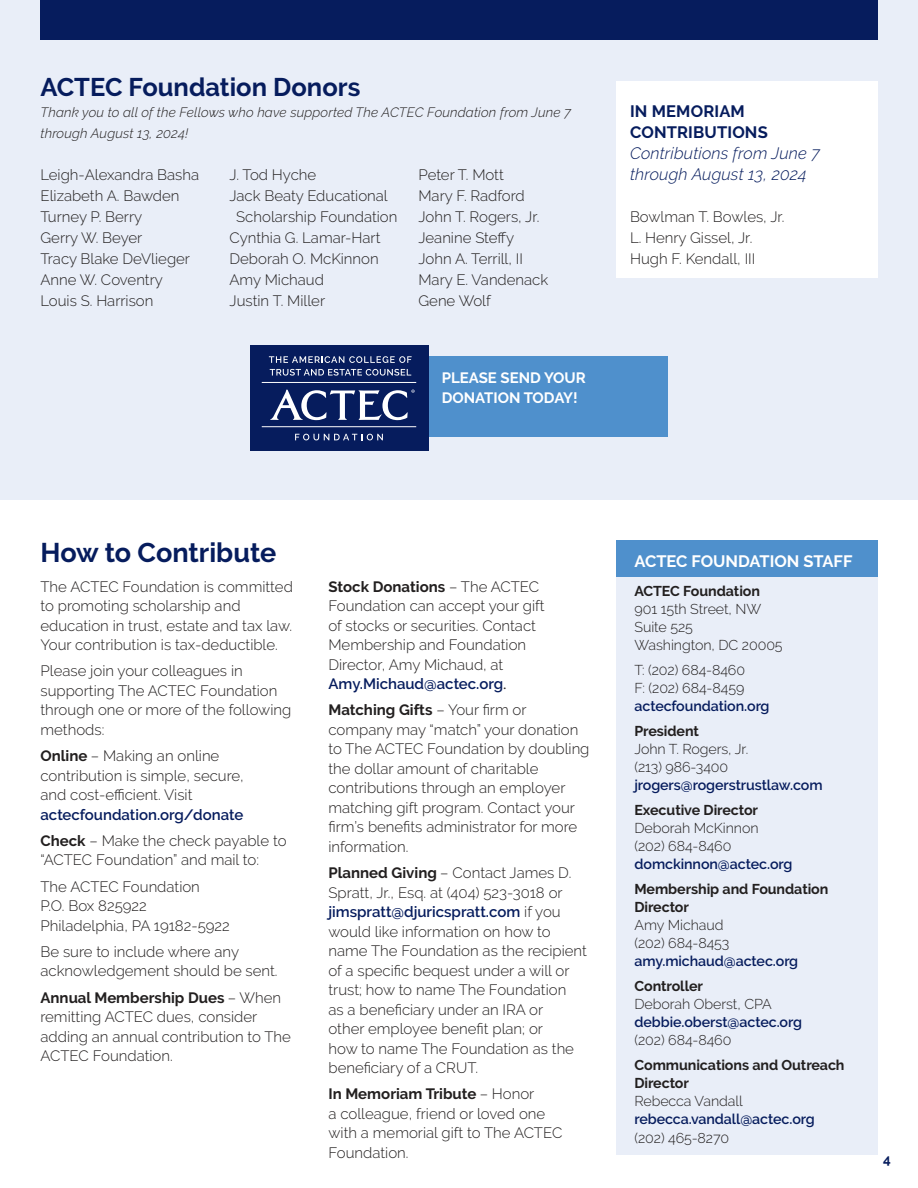
<style>
.page{position:relative;width:918px;height:1188px;background:#fff}
.page>*{position:absolute;margin:0;border:0;box-sizing:border-box;transform-origin:0 0}
.t1{font:700 27px "Raleway";color:#061c5d}
.t2{font:700 25.5px "Raleway";color:#061c5d}
.t3{font:italic 300 16.5px/21px "Raleway";letter-spacing:.01em;color:#061c5d}
.t4{font:700 16.5px/21px "Raleway";letter-spacing:.01em;color:#061c5d}
.t5{font:700 16.5px "Raleway";color:#fff}
.t6{font:300 15px/19.5px "Raleway";color:#221f1f}
.t7{font:600 15px/26.2px "Raleway";color:#061c5d}
.t8{font:700 15px/19.5px "Raleway";color:#fff}
.t9{font:300 14.25px/18px "Raleway";letter-spacing:-.005em;color:#221f1f}
.t10{font:600 14.25px "Raleway";letter-spacing:-.005em;color:#061c5d}
.t11{font:700 14.25px/18px "Raleway";letter-spacing:-.005em;color:#221f1f}
.t12{font:italic 300 13.5px/21px "Raleway";letter-spacing:.01em;color:#221f1f}
.t13{font:700 13.5px "Raleway";color:#061c5d}
.s1{font-weight:700}
.s2{font-weight:700;color:#221f1f}
.s3{font-weight:300;color:#221f1f}
.s4{font-weight:600;color:#061c5d}
.s5{font-family:"Minion Pro";font-weight:400}
</style>
<div class="page">
<div style="left:0;top:0;width:918px;height:499px;background:#e9eef8"></div>
<div style="left:41px;top:0;width:837px;height:40px;background:#061c5d"></div>
<div style="left:617px;top:540px;width:261px;height:614px;background:#e9eef8"></div>
<div style="left:617px;top:540px;width:261px;height:37px;background:#4f90cc"></div>
<div style="left:305px;top:356px;width:363px;height:81px;background:#4f90cc"></div>
<div style="left:250px;top:346px;width:178px;height:105px;background:#061c5d"></div>
<svg style="left:269px;top:356px;width:143px;height:7px"></svg>
<svg style="left:270px;top:369px;width:141px;height:7px"></svg>
<hr style="left:262px;top:426px;width:154px;height:1px;background:#fff">
<hr style="left:262px;top:382px;width:154px;height:1px;background:#fff">
<svg style="left:295px;top:434px;width:88px;height:6px"></svg>
<svg style="left:270px;top:390px;width:145px;height:30px"></svg>
<div style="left:617px;top:81px;width:261px;height:196px;background:#fff"></div>
<h2 class="t2" style="left:40px;top:77px;width:321px">ACTEC Foundation Donors</h2>
<p class="t12" style="left:40px;top:103px;width:532px">Thank you to all of the Fellows who have supported The ACTEC Foundation from June 7 through August 13, 2024!</p>
<p class="t6" style="left:40px;top:164px;width:160px;line-height:21px">Leigh-Alexandra Basha<br>Elizabeth A. Bawden<br>Turney P. Berry<br>Gerry W. Beyer<br>Tracy Blake DeVlieger<br>Anne W. Coventry<br>Louis S. Harrison</p>
<p class="t6" style="left:230px;top:165px;width:88px">J. Tod Hyche</p>
<p class="t6" style="left:418px;top:164px;width:131px;line-height:21px">Peter T. Mott<br>Mary F. Radford<br>John T. Rogers, Jr.<br>Jeanine Steffy<br>John A. Terrill, II<br>Mary E. Vandenack<br>Gene Wolf</p>
<p class="t6" style="left:230px;top:186px;width:160px">Jack Beaty Educational</p>
<p class="t6" style="left:236px;top:207px;width:163px">Scholarship Foundation</p>
<p class="t6" style="left:230px;top:228px;width:153px">Cynthia G. Lamar-Hart</p>
<p class="t6" style="left:230px;top:249px;width:151px">Deborah O. McKinnon</p>
<p class="t6" style="left:230px;top:270px;width:96px">Amy Michaud</p>
<p class="t6" style="left:230px;top:291px;width:97px">Justin T. Miller</p>
<p class="t8" style="left:442px;top:369px;width:146px">PLEASE SEND YOUR<br>DONATION TODAY!</p>
<p class="t4" style="left:630px;top:102px;width:139px">IN MEMORIAM<br>CONTRIBUTIONS</p>
<p class="t3" style="left:630px;top:144px;width:191px">Contributions from June 7 through August 13, 2024</p>
<p class="t6" style="left:630px;top:206px;width:156px;line-height:21px">Bowlman T. Bowles, Jr.<br>L. Henry Gissel, Jr.<br>Hugh F. Kendall, III</p>
<h1 class="t1" style="left:40px;top:542px;width:237px">How to Contribute</h1>
<p class="t6" style="left:40px;top:577px;width:254px">The ACTEC Foundation is committed to promoting scholarship and education in trust, estate and tax law.<br>Your contribution is tax-deductible.</p>
<p class="t6" style="left:40px;top:661px;width:252px">Please join your colleagues in supporting The ACTEC Foundation through one or more of the following methods:</p>
<p class="t6" style="left:40px;top:746px;width:205px"><span class="s1">Online</span> – Making an online contribution is simple, secure, and cost-efÏcient. Visit</p>
<p class="t7" style="left:40px;top:803px;width:248px">actecfoundation.org/donate<br><span class="s2">Check</span> <span class="s3">– Make the check payable to</span></p>
<p class="t6" style="left:40px;top:847px;width:220px;line-height:26.2px">“ACTEC Foundation” and mail to:<br>The ACTEC Foundation</p>
<p class="t6" style="left:40px;top:896px;width:191px">P.O. Box 825922<br>Philadelphia, PA 19182-5922</p>
<p class="t6" style="left:40px;top:942px;width:239px">Be sure to include where any acknowledgement should be sent.</p>
<p class="t6" style="left:40px;top:988px;width:252px"><span class="s1">Annual Membership Dues</span> – When remitting ACTEC dues, consider adding an annual contribution to The<br>ACTEC Foundation.</p>
<p class="t6" style="left:328px;top:577px;width:218px"><span class="s1">Stock Donations</span> – The ACTEC<br>Foundation can accept your gift of stocks or securities. Contact<br>Membership and Foundation<br>Director, Amy Michaud, at<br><span class="s4">Amy.Michaud@actec.org</span><span class="s5">.</span></p>
<p class="t6" style="left:329px;top:700px;width:263px"><span class="s1">Matching Gifts</span> – Your firm or company may “match” your donation to The ACTEC Foundation by doubling the dollar amount of charitable contributions through an employer matching gift program. Contact your firm’s benefits administrator for more information.</p>
<p class="t6" style="left:328px;top:863px;width:260px"><span class="s1">Planned Giving</span> – Contact James D.<br>Spratt, Jr., Esq. at (404) 523-3018 or <span class="s4">jimspratt@djuricspratt.com</span> if you would like information on how to name The Foundation as the recipient of a specific bequest under a will or trust; how to name The Foundation<br>as a beneficiary under an IRA or<br>other employee benefit plan; or<br>how to name The Foundation as the beneficiary of a CRUT.</p>
<p class="t6" style="left:328px;top:1084px;width:235px"><span class="s1">In Memoriam Tribute</span> – Honor<br>a colleague, friend or loved one with a memorial gift to The ACTEC<br>Foundation.</p>
<p class="t5" style="left:634px;top:554px;width:220px">ACTEC FOUNDATION STAFF</p>
<p class="t11" style="left:634px;top:583px;width:127px">ACTEC Foundation</p>
<p class="t9" style="left:634px;top:600px;width:150px">901 15th Street, NW<br>Suite 525<br>Washington, DC 20005</p>
<p class="t9" style="left:634px;top:661px;width:112px">T: (202) 684-8460<br>F: (202) 684-8459</p>
<p class="t10" style="left:634px;top:701px;width:137px">actecfoundation.org</p>
<p class="t11" style="left:634px;top:723px;width:66px">President</p>
<p class="t9" style="left:634px;top:740px;width:115px">John T. Rogers, Jr. (213) 986-3400</p>
<p class="t10" style="left:634px;top:780px;width:190px">jrogers@rogerstrustlaw.com</p>
<p class="t11" style="left:634px;top:802px;width:125px">Executive Director</p>
<p class="t9" style="left:634px;top:819px;width:126px">Deborah McKinnon (202) 684-8460</p>
<p class="t10" style="left:634px;top:859px;width:159px">domckinnon@actec.org</p>
<p class="t11" style="left:634px;top:881px;width:195px">Membership and Foundation<br>Director</p>
<p class="t9" style="left:634px;top:916px;width:96px">Amy Michaud (202) 684-8453</p>
<p class="t10" style="left:634px;top:956px;width:165px">amy.michaud@actec.org</p>
<p class="t11" style="left:634px;top:978px;width:70px">Controller</p>
<p class="t9" style="left:634px;top:995px;width:139px">Deborah Oberst, CPA</p>
<p class="t10" style="left:634px;top:1017px;width:169px">debbie.oberst@actec.org</p>
<p class="t9" style="left:634px;top:1031px;width:98px">(202) 684-8460</p>
<p class="t11" style="left:634px;top:1057px;width:212px">Communications and Outreach<br>Director</p>
<p class="t9" style="left:634px;top:1092px;width:110px">Rebecca Vandall</p>
<p class="t10" style="left:634px;top:1114px;width:182px">rebecca.vandall@actec.org</p>
<p class="t9" style="left:634px;top:1128px;width:96px">(202) 465-8270</p>
<p class="t13" style="left:883px;top:1154px;width:9px">4</p>
</div>
